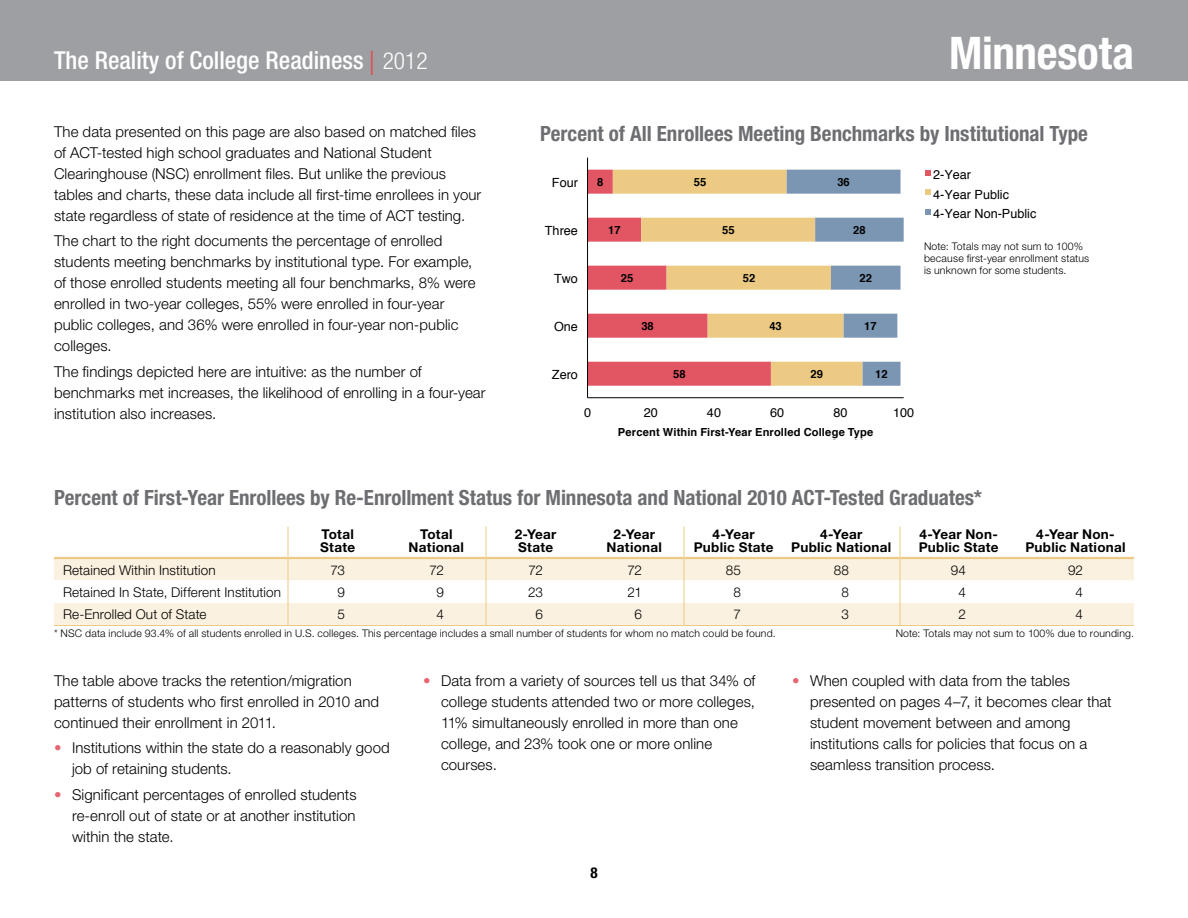
<style>
.page{position:relative;width:1188px;height:918px;background:#fff}
.page>*{position:absolute;margin:0;border:0;box-sizing:border-box;transform-origin:0 0}
.t1{font:700 condensed 45px "Helvetica Neue LT Std";letter-spacing:-.005em;color:#fff}
.t2{font:500 condensed 24.75px "Helvetica Neue LT Std";color:#fff}
.t3{font:700 condensed 21px "Helvetica Neue LT Std";color:#6d6e71}
.t4{font:300 15px/21px "Helvetica Neue LT Std";letter-spacing:.005em;color:#000}
.t5{font:700 condensed 15px "Helvetica Neue LT Std";color:#000}
.t6{font:700 13.5px/13.5px "Helvetica Neue LT Std";letter-spacing:.02em;color:#000;text-align:center}
.t7{font:300 13.5px "Helvetica Neue LT Std";letter-spacing:.01em;color:#000}
.t8{font:12.6px/19.2px "Helvetica";color:#000001}
.t9{font:700 11.25px "Helvetica";color:#000001}
.t10{font:700 11.1px "Helvetica";letter-spacing:.015em;color:#000}
.t11{font:300 10.5px/12px "Helvetica Neue LT Std";letter-spacing:.02em;color:#000}
.s1{font-weight:100;font-size:33.9px;color:#ef3e42}
.s2{font-weight:300;font-size:23.4px}
.s3{color:#e86672}
</style>
<div class="page">
<div style="left:0;top:0;width:1188px;height:81px;background:#9d9fa2"></div>
<svg style="left:588px;top:170px;width:25px;height:216px"></svg>
<svg style="left:613px;top:170px;width:174px;height:216px"></svg>
<svg style="left:787px;top:170px;width:117px;height:216px"></svg>
<hr style="left:588px;top:397px;width:316px;height:1px;background:#000001">
<hr style="left:587px;top:158px;width:1px;height:240px;background:#000001">
<svg style="left:925px;top:170px;width:6px;height:6px"></svg>
<svg style="left:925px;top:189px;width:6px;height:6px"></svg>
<svg style="left:925px;top:209px;width:6px;height:5px"></svg>
<div style="left:54px;top:559px;width:234px;height:66px;background:#faf1e0"></div>
<div style="left:54px;top:580px;width:234px;height:23px;background:#fff"></div>
<hr style="left:54px;top:557px;width:234px;height:2px;background:#edca83">
<hr style="left:288px;top:557px;width:99px;height:2px;background:#edca83">
<hr style="left:387px;top:557px;width:99px;height:2px;background:#edca83">
<hr style="left:486px;top:557px;width:99px;height:2px;background:#edca83">
<hr style="left:585px;top:557px;width:99px;height:2px;background:#edca83">
<hr style="left:684px;top:557px;width:99px;height:2px;background:#edca83">
<hr style="left:783px;top:557px;width:117px;height:2px;background:#edca83">
<hr style="left:900px;top:557px;width:117px;height:2px;background:#edca83">
<hr style="left:1017px;top:557px;width:117px;height:2px;background:#edca83">
<hr style="left:288px;top:526px;width:1px;height:32px;background:#edca83">
<hr style="left:54px;top:625px;width:234px;height:1px;background:#edca83">
<hr style="left:288px;top:625px;width:99px;height:1px;background:#edca83">
<hr style="left:387px;top:625px;width:99px;height:1px;background:#edca83">
<hr style="left:486px;top:625px;width:99px;height:1px;background:#edca83">
<hr style="left:585px;top:625px;width:99px;height:1px;background:#edca83">
<hr style="left:684px;top:625px;width:99px;height:1px;background:#edca83">
<hr style="left:783px;top:625px;width:117px;height:1px;background:#edca83">
<hr style="left:900px;top:625px;width:117px;height:1px;background:#edca83">
<hr style="left:1017px;top:625px;width:117px;height:1px;background:#edca83">
<hr style="left:486px;top:526px;width:1px;height:32px;background:#edca83">
<hr style="left:684px;top:526px;width:1px;height:32px;background:#edca83">
<hr style="left:900px;top:526px;width:1px;height:32px;background:#edca83">
<svg style="left:288px;top:558px;width:846px;height:67px"></svg>
<h2 class="t2" style="left:54px;top:46px;width:375px">The Reality of College Readiness <span class="s1">l</span> <span class="s2">2012</span></h2>
<p class="t4" style="left:54px;top:121px;width:429px">The data presented on this page are also based on matched files of ACT-tested high school graduates and National Student Clearinghouse (NSC) enrollment files. But unlike the previous tables and charts, these data include all first-time enrollees in your state regardless of state of residence at the time of ACT testing.</p>
<p class="t4" style="left:54px;top:230px;width:423px">The chart to the right documents the percentage of enrolled students meeting benchmarks by institutional type. For example, of those enrolled students meeting all four benchmarks, 8% were enrolled in two-year colleges, 55% were enrolled in four-year public colleges, and 36% were enrolled in four-year non-public colleges.</p>
<p class="t4" style="left:54px;top:361px;width:433px">The findings depicted here are intuitive: as the number of benchmarks met increases, the likelihood of enrolling in a four-year institution also increases.</p>
<h1 class="t1" style="left:949px;top:26px;width:186px">Minnesota</h1>
<h3 class="t3" style="left:540px;top:121px;width:550px">Percent of All Enrollees Meeting Benchmarks by Institutional Type</h3>
<p class="t8" style="left:552px;top:172px;width:27px">Four</p>
<p class="t9" style="left:597px;top:175px;width:8px">8</p>
<p class="t9" style="left:694px;top:175px;width:14px">55</p>
<p class="t9" style="left:837px;top:175px;width:14px">36</p>
<p class="t8" style="left:933px;top:165px;width:105px">2-Year<br>4-Year Public<br>4-Year Non-Public</p>
<p class="t8" style="left:545px;top:220px;width:35px">Three</p>
<p class="t9" style="left:608px;top:223px;width:14px">17</p>
<p class="t9" style="left:722px;top:223px;width:14px">55</p>
<p class="t9" style="left:853px;top:223px;width:14px">28</p>
<p class="t8" style="left:554px;top:268px;width:25px">Two</p>
<p class="t9" style="left:621px;top:271px;width:14px">25</p>
<p class="t9" style="left:743px;top:271px;width:14px">52</p>
<p class="t9" style="left:860px;top:271px;width:14px">22</p>
<p class="t11" style="left:924px;top:241px;width:167px">Note: Totals may not sum to 100% because first-year enrollment status is unknown for some students.</p>
<p class="t8" style="left:554px;top:316px;width:25px">One</p>
<p class="t9" style="left:641px;top:319px;width:14px">38</p>
<p class="t9" style="left:769px;top:319px;width:14px">43</p>
<p class="t9" style="left:864px;top:319px;width:14px">17</p>
<p class="t8" style="left:552px;top:364px;width:27px">Zero</p>
<p class="t9" style="left:673px;top:367px;width:14px">58</p>
<p class="t9" style="left:811px;top:367px;width:14px">29</p>
<p class="t9" style="left:875px;top:367px;width:14px">12</p>
<p class="t8" style="left:584px;top:403px;width:9px">0</p>
<p class="t8" style="left:644px;top:403px;width:16px">20</p>
<p class="t8" style="left:707px;top:403px;width:16px">40</p>
<p class="t8" style="left:770px;top:403px;width:16px">60</p>
<p class="t8" style="left:833px;top:403px;width:16px">80</p>
<p class="t8" style="left:893px;top:403px;width:23px">100</p>
<p class="t10" style="left:618px;top:425px;width:257px">Percent Within First-Year Enrolled College Type</p>
<p class="t9" style="left:618px;top:425px;width:257px">Percent Within First Year-Enrolled College Type</p>
<h3 class="t3" style="left:54px;top:485px;width:930px">Percent of First-Year Enrollees by Re-Enrollment Status for Minnesota and National 2010 ACT-Tested Graduates*</h3>
<p class="t6" style="left:320px;top:527px;width:36px;text-align:left">Total<br>State</p>
<p class="t6" style="left:409px;top:527px;width:57px">Total<br>National</p>
<p class="t6" style="left:515px;top:527px;width:43px;text-align:left">2-Year<br>State</p>
<p class="t6" style="left:607px;top:527px;width:57px">2-Year<br>National</p>
<p class="t6" style="left:694px;top:527px;width:81px">4-Year<br>Public State</p>
<p class="t6" style="left:791px;top:527px;width:102px">4-Year<br>Public National</p>
<p class="t6" style="left:919px;top:527px;width:81px;text-align:left">4-Year Non-<br>Public State</p>
<p class="t6" style="left:1025px;top:527px;width:102px">4-Year Non-<br>Public National</p>
<p class="t7" style="left:63px;top:562px;width:154px">Retained Within Institution</p>
<p class="t7" style="left:330px;top:562px;width:16px">73</p>
<p class="t7" style="left:429px;top:562px;width:16px">72</p>
<p class="t7" style="left:528px;top:562px;width:16px">72</p>
<p class="t7" style="left:627px;top:562px;width:16px">72</p>
<p class="t7" style="left:726px;top:562px;width:17px">85</p>
<p class="t7" style="left:834px;top:562px;width:17px">88</p>
<p class="t7" style="left:951px;top:562px;width:17px">94</p>
<p class="t7" style="left:1068px;top:562px;width:16px">92</p>
<p class="t7" style="left:63px;top:584px;width:220px">Retained In State, Different Institution</p>
<p class="t7" style="left:338px;top:584px;width:9px">9</p>
<p class="t7" style="left:436px;top:584px;width:9px">9</p>
<p class="t7" style="left:528px;top:584px;width:16px">23</p>
<p class="t7" style="left:627px;top:584px;width:16px">21</p>
<p class="t7" style="left:733px;top:584px;width:9px">8</p>
<p class="t7" style="left:841px;top:584px;width:9px">8</p>
<p class="t7" style="left:959px;top:584px;width:9px">4</p>
<p class="t7" style="left:1076px;top:584px;width:9px">4</p>
<p class="t7" style="left:63px;top:606px;width:145px">Re-Enrolled Out of State</p>
<p class="t7" style="left:338px;top:606px;width:9px">5</p>
<p class="t7" style="left:436px;top:606px;width:9px">4</p>
<p class="t7" style="left:535px;top:606px;width:9px">6</p>
<p class="t7" style="left:634px;top:606px;width:9px">6</p>
<p class="t7" style="left:733px;top:606px;width:9px">7</p>
<p class="t7" style="left:841px;top:606px;width:9px">3</p>
<p class="t7" style="left:958px;top:606px;width:9px">2</p>
<p class="t7" style="left:1075px;top:606px;width:9px">4</p>
<p class="t11" style="left:54px;top:628px;width:723px">* NSC data include 93.4% of all students enrolled in U.S. colleges. This percentage includes a small number of students for whom no match could be found.</p>
<p class="t11" style="left:896px;top:628px;width:240px">Note: Totals may not sum to 100% due to rounding.</p>
<p class="t4" style="left:54px;top:670px;width:327px">The table above tracks the retention/migration patterns of students who first enrolled in 2010 and continued their enrollment in 2011.</p>
<p class="t4" style="left:72px;top:737px;width:319px;text-indent:-18px"><span class="s3">•</span> Institutions within the state do a reasonably good job of retaining students.</p>
<p class="t4" style="left:72px;top:784px;width:286px;text-align:justify;text-indent:-18px"><span class="s3">•</span> Significant percentages of enrolled students re-enroll out of state or at another institution within the state.</p>
<p class="t4" style="left:441px;top:670px;width:316px;text-indent:-18px"><span class="s3">•</span> Data from a variety of sources tell us that 34% of college students attended two or more colleges, 11% simultaneously enrolled in more than one college, and 23% took one or more online courses.</p>
<p class="t4" style="left:810px;top:670px;width:303px;text-indent:-18px"><span class="s3">•</span> When coupled with data from the tables presented on pages 4–7, it becomes clear that student movement between and among institutions calls for policies that focus on a seamless transition process.</p>
<p class="t5" style="left:590px;top:863px;width:9px">8</p>
</div>
